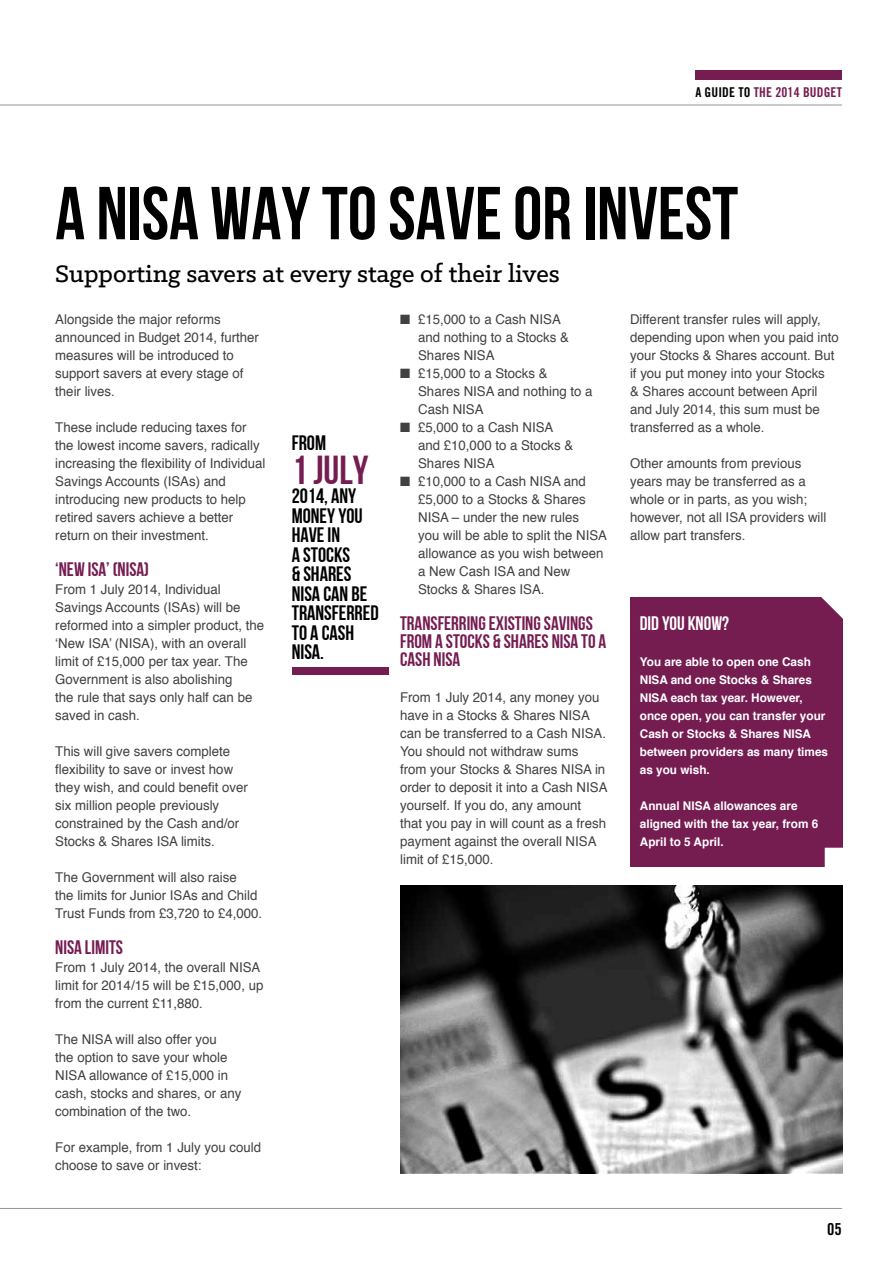
<style>
.page{position:relative;width:893px;height:1263px;background:#fff}
.page>*{position:absolute;margin:0;border:0;box-sizing:border-box;transform-origin:0 0}
.t1{font:74.85px "Bebas Neue";color:#000}
.t2{font:40.35px "Bebas Neue";color:#751c51}
.t3{font:500 27px "Klinic Slab";color:#000}
.t4{font:20.85px/19.5px "Bebas Neue";color:#000}
.t5{font:19.5px/18px "Bebas Neue";color:#751c51}
.t6{font:19.5px "Bebas Neue";color:#fff}
.t7{font:16.5px "Trade Gothic Bold Cond Twenty";color:#000}
.t8{font:13.5px/18px "Helvetica";color:#414042}
.t9{font:13.5px "Trade Gothic Bold Cond Twenty";letter-spacing:.01em;color:#751c51}
.t10{font:700 12px/18px "Helvetica";color:#fff}
.s1{color:#000}
</style>
<div class="page">
<hr style="left:0;top:105px;width:842px;height:1px;background:#939598">
<hr style="left:0;top:1208px;width:842px;height:1px;background:#939598">
<div style="left:695px;top:70px;width:147px;height:10px;background:#751c51"></div>
<div style="left:630px;top:597px;width:213px;height:269px;background:#751c51"></div>
<svg style="left:821px;top:597px;width:22px;height:22px"></svg>
<svg style="left:825px;top:848px;width:18px;height:18px"></svg>
<div style="left:292px;top:668px;width:97px;height:7px;background:#751c51"></div>
<img style="left:400px;top:885px;width:443px;height:289px">
<p class="t9" style="left:695px;top:84px;width:148px"><span class="s1">A GUIDE TO</span> THE 2014 BUDGET</p>
<h1 class="t1" style="left:55px;top:172px;width:684px">A NISA WAY TO SAVE OR INVEST</h1>
<h3 class="t3" style="left:55px;top:256px;width:506px">Supporting savers at every stage of their lives</h3>
<p class="t8" style="left:418px;top:311px;width:152px;text-indent:-18px">■ £15,000 to a Cash NISA and nothing to a Stocks &amp;<br>Shares NISA</p>
<p class="t8" style="left:418px;top:365px;width:176px;text-indent:-18px">■ £15,000 to a Stocks &amp;<br>Shares NISA and nothing to a<br>Cash NISA</p>
<p class="t8" style="left:418px;top:419px;width:157px;text-indent:-18px">■ £5,000 to a Cash NISA and £10,000 to a Stocks &amp;<br>Shares NISA</p>
<p class="t8" style="left:418px;top:473px;width:190px;text-indent:-18px">■ £10,000 to a Cash NISA and £5,000 to a Stocks &amp; Shares<br>NISA – under the new rules<br>you will be able to split the NISA allowance as you wish between a New Cash ISA and New<br>Stocks &amp; Shares ISA.</p>
<h3 class="t5" style="left:400px;top:614px;width:208px">TRANSFERRING EXISTING SAVINGS<br>FROM A STOCKS &amp; SHARES NISA TO A<br>CASH NISA</h3>
<p class="t8" style="left:400px;top:689px;width:209px">From 1 July 2014, any money you have in a Stocks &amp; Shares NISA can be transferred to a Cash NISA.<br>You should not withdraw sums from your Stocks &amp; Shares NISA in order to deposit it into a Cash NISA yourself. If you do, any amount<br>that you pay in will count as a fresh payment against the overall NISA limit of £15,000.</p>
<p class="t8" style="left:630px;top:311px;width:210px">Different transfer rules will apply, depending upon when you paid into your Stocks &amp; Shares account. But if you put money into your Stocks<br>&amp; Shares account between April and July 2014, this sum must be transferred as a whole.</p>
<p class="t8" style="left:630px;top:455px;width:198px">Other amounts from previous years may be transferred as a whole or in parts, as you wish; however, not all ISA providers will allow part transfers.</p>
<p class="t8" style="left:55px;top:311px;width:205px">Alongside the major reforms announced in Budget 2014, further measures will be introduced to support savers at every stage of their lives.</p>
<p class="t8" style="left:55px;top:419px;width:212px">These include reducing taxes for the lowest income savers, radically increasing the flexibility of Individual Savings Accounts (ISAs) and introducing new products to help retired savers achieve a better return on their investment.</p>
<h3 class="t5" style="left:55px;top:560px;width:95px">‘NEW ISA’ (NISA)</h3>
<p class="t8" style="left:55px;top:581px;width:210px">From 1 July 2014, Individual<br>Savings Accounts (ISAs) will be reformed into a simpler product, the ‘New ISA’ (NISA), with an overall limit of £15,000 per tax year. The<br>Government is also abolishing<br>the rule that says only half can be saved in cash.</p>
<p class="t8" style="left:55px;top:743px;width:194px">This will give savers complete flexibility to save or invest how they wish, and could benefit over six million people previously constrained by the Cash and/or<br>Stocks &amp; Shares ISA limits.</p>
<p class="t8" style="left:55px;top:869px;width:208px">The Government will also raise<br>the limits for Junior ISAs and Child<br>Trust Funds from £3,720 to £4,000.</p>
<h3 class="t5" style="left:55px;top:938px;width:69px">NISA LIMITS</h3>
<p class="t8" style="left:55px;top:959px;width:210px">From 1 July 2014, the overall NISA limit for 2014/15 will be £15,000, up from the current £11,880.</p>
<p class="t8" style="left:55px;top:1031px;width:188px">The NISA will also offer you<br>the option to save your whole<br>NISA allowance of £15,000 in cash, stocks and shares, or any combination of the two.</p>
<p class="t8" style="left:55px;top:1139px;width:207px">For example, from 1 July you could choose to save or invest:</p>
<h3 class="t4" style="left:292px;top:433px;width:36px">FROM</h3>
<h2 class="t2" style="left:292px;top:448px;width:78px">1 JULY</h2>
<h3 class="t4" style="left:292px;top:486px;width:88px">2014, ANY<br>MONEY YOU<br>HAVE IN<br>A STOCKS<br>&amp; SHARES<br>NISA CAN BE<br>TRANSFERRED<br>TO A CASH<br>NISA.</h3>
<h3 class="t6" style="left:640px;top:613px;width:91px">DID YOU KNOW?</h3>
<p class="t10" style="left:640px;top:653px;width:190px">You are able to open one Cash<br>NISA and one Stocks &amp; Shares<br>NISA each tax year. However, once open, you can transfer your<br>Cash or Stocks &amp; Shares NISA between providers as many times as you wish.</p>
<p class="t10" style="left:640px;top:797px;width:180px">Annual NISA allowances are aligned with the tax year, from 6<br>April to 5 April.</p>
<p class="t7" style="left:827px;top:1219px;width:16px">05</p>
</div>
